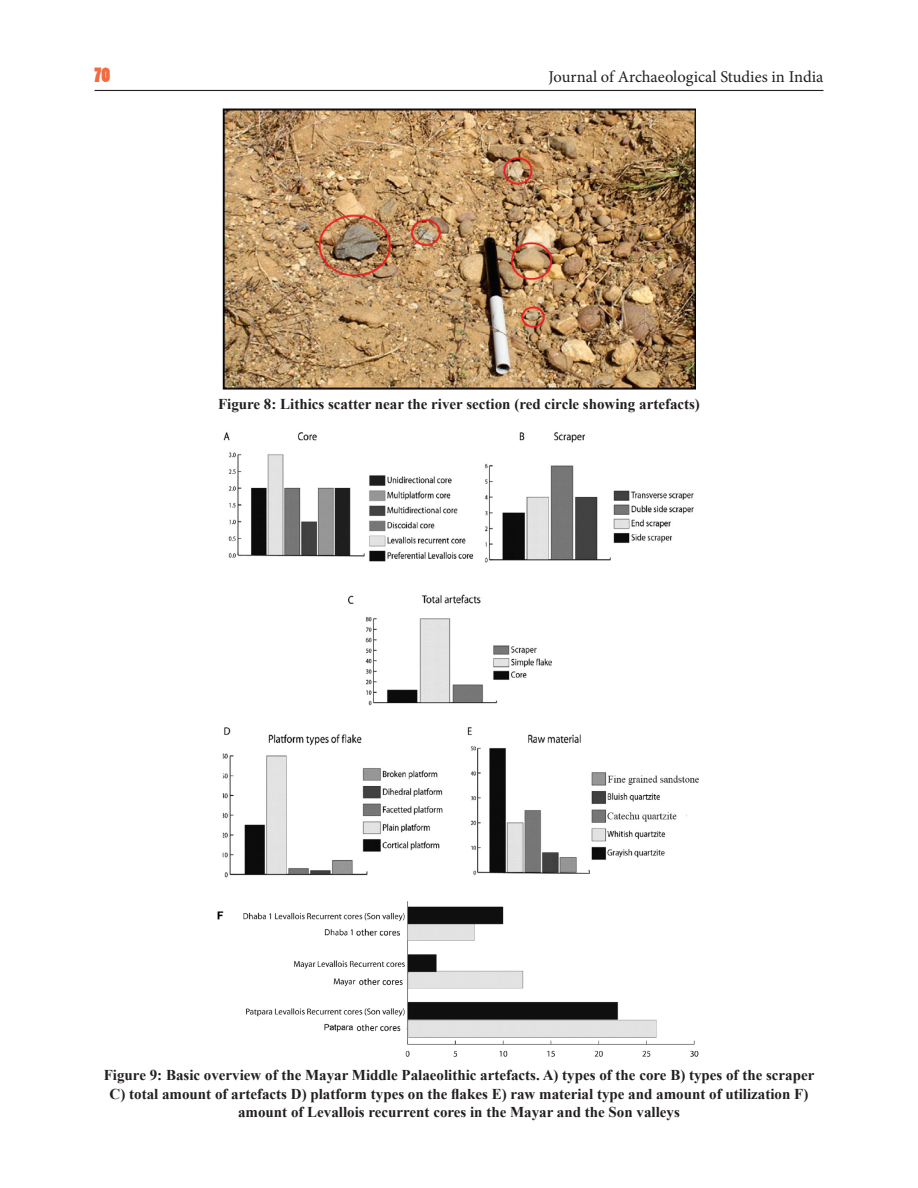
<style>
.page{position:relative;width:918px;height:1188px;background:#fff}
.page>*{position:absolute;margin:0;border:0;box-sizing:border-box;transform-origin:0 0}
.t1{font:19.5px "Poplar Std";color:#f26b41}
.t2{font:16.5px "Minion Pro";color:#231f20}
.t3{font:700 15px/18.8px "Times New Roman";color:#231f20;text-align:center}
</style>
<div class="page">
<hr style="left:94px;top:90px;width:730px;height:1px;background:#231f20">
<img style="left:222px;top:108px;width:474px;height:282px">
<img style="left:222px;top:432px;width:477px;height:446px">
<img style="left:217px;top:902px;width:482px;height:155px">
<h1 class="t1" style="left:94px;top:65px;width:17px">70</h1>
<p class="t2" style="left:548px;top:66px;width:277px">Journal of Archaeological Studies in India</p>
<p class="t3" style="left:218px;top:394px;width:483px">Figure 8: Lithics scatter near the river section (red circle showing artefacts)</p>
<p class="t3" style="left:104px;top:1065px;width:712px">Figure 9: Basic overview of the Mayar Middle Palaeolithic artefacts. A) types of the core B) types of the scraper<br>C) total amount of artefacts D) platform types on the flakes E) raw material type and amount of utilization F) amount of Levallois recurrent cores in the Mayar and the Son valleys</p>
</div>
